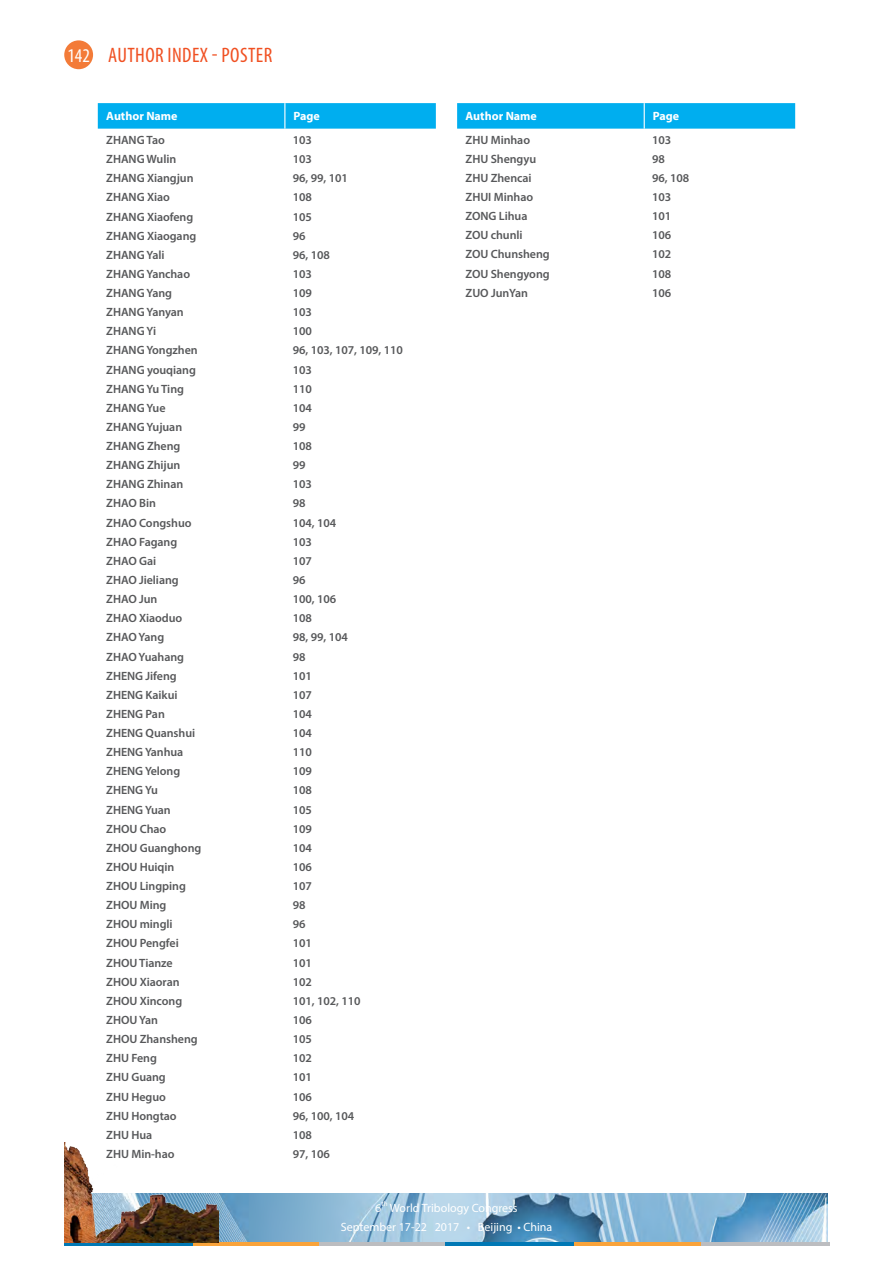
<style>
.page{position:relative;width:893px;height:1263px;background:#fff}
.page>*{position:absolute;margin:0;border:0;box-sizing:border-box;transform-origin:0 0}
.t1{font:condensed 21px "Myriad Pro";letter-spacing:.02em;color:#f05022}
.t2{font:600 12px "Myriad Pro";letter-spacing:-.005em;color:#57585a}
.t3{font:12px/18.5px "Myriad Pro";color:#fff}
.t4{font:700 12px "Myriad Pro";color:#fff}
.t5{font:7.05px "Myriad Pro";color:#fff}
.s1{font-size:19.5px;color:#fff}
</style>
<div class="page">
<img style="left:218px;top:1193px;width:609px;height:49px">
<hr style="left:192px;top:1242px;width:128px;height:4px;background:#f9a33a">
<svg style="left:64px;top:1242px;width:129px;height:4px"></svg>
<hr style="left:319px;top:1242px;width:129px;height:4px;background:#bcbdc0">
<hr style="left:573px;top:1242px;width:129px;height:4px;background:#f9a33a">
<hr style="left:446px;top:1242px;width:128px;height:4px;background:#0078b5">
<hr style="left:701px;top:1242px;width:128px;height:4px;background:#bcbdc0">
<div style="left:64px;top:40px;width:29px;height:29px;background:#f37b38;border-radius:50%"></div>
<img style="left:64px;top:1142px;width:154px;height:100px">
<svg style="left:98px;top:103px;width:338px;height:26px;background:#05afef"></svg>
<svg style="left:457px;top:103px;width:338px;height:26px;background:#05afef"></svg>
<h1 class="t1" style="left:67px;top:42px;width:206px"><span class="s1">142</span> AUTHOR INDEX - POSTER</h1>
<p class="t4" style="left:106px;top:108px;width:73px">Author Name</p>
<p class="t4" style="left:293px;top:108px;width:28px">Page</p>
<p class="t4" style="left:466px;top:108px;width:73px">Author Name</p>
<p class="t4" style="left:653px;top:108px;width:28px">Page</p>
<p class="t2" style="left:106px;top:132px;width:60px">ZHANG Tao</p>
<p class="t2" style="left:293px;top:132px;width:21px">103</p>
<p class="t2" style="left:106px;top:151px;width:72px">ZHANG Wulin</p>
<p class="t2" style="left:293px;top:151px;width:21px">103</p>
<p class="t2" style="left:106px;top:171px;width:89px">ZHANG Xiangjun</p>
<p class="t2" style="left:293px;top:171px;width:57px">96, 99, 101</p>
<p class="t2" style="left:106px;top:190px;width:65px">ZHANG Xiao</p>
<p class="t2" style="left:293px;top:190px;width:21px">108</p>
<p class="t2" style="left:106px;top:209px;width:88px">ZHANG Xiaofeng</p>
<p class="t2" style="left:293px;top:209px;width:21px">105</p>
<p class="t2" style="left:106px;top:228px;width:92px">ZHANG Xiaogang</p>
<p class="t2" style="left:293px;top:228px;width:14px">96</p>
<p class="t2" style="left:106px;top:247px;width:60px">ZHANG Yali</p>
<p class="t2" style="left:293px;top:247px;width:39px">96, 108</p>
<p class="t2" style="left:106px;top:266px;width:85px">ZHANG Yanchao</p>
<p class="t2" style="left:293px;top:266px;width:21px">103</p>
<p class="t2" style="left:106px;top:285px;width:67px">ZHANG Yang</p>
<p class="t2" style="left:293px;top:285px;width:21px">109</p>
<p class="t2" style="left:106px;top:304px;width:79px">ZHANG Yanyan</p>
<p class="t2" style="left:293px;top:304px;width:21px">103</p>
<p class="t2" style="left:106px;top:324px;width:51px">ZHANG Yi</p>
<p class="t2" style="left:293px;top:324px;width:21px">100</p>
<p class="t2" style="left:106px;top:343px;width:93px">ZHANG Yongzhen</p>
<p class="t2" style="left:293px;top:343px;width:112px">96, 103, 107, 109, 110</p>
<p class="t2" style="left:106px;top:362px;width:91px">ZHANG youqiang</p>
<p class="t2" style="left:293px;top:362px;width:21px">103</p>
<p class="t2" style="left:106px;top:381px;width:79px">ZHANG Yu Ting</p>
<p class="t2" style="left:293px;top:381px;width:21px">110</p>
<p class="t2" style="left:106px;top:400px;width:61px">ZHANG Yue</p>
<p class="t2" style="left:293px;top:400px;width:21px">104</p>
<p class="t2" style="left:106px;top:419px;width:77px">ZHANG Yujuan</p>
<p class="t2" style="left:293px;top:419px;width:14px">99</p>
<p class="t2" style="left:106px;top:438px;width:76px">ZHANG Zheng</p>
<p class="t2" style="left:293px;top:438px;width:21px">108</p>
<p class="t2" style="left:106px;top:457px;width:76px">ZHANG Zhijun</p>
<p class="t2" style="left:293px;top:457px;width:14px">99</p>
<p class="t2" style="left:106px;top:477px;width:78px">ZHANG Zhinan</p>
<p class="t2" style="left:293px;top:477px;width:21px">103</p>
<p class="t2" style="left:106px;top:496px;width:51px">ZHAO Bin</p>
<p class="t2" style="left:293px;top:496px;width:14px">98</p>
<p class="t2" style="left:106px;top:515px;width:87px">ZHAO Congshuo</p>
<p class="t2" style="left:293px;top:515px;width:45px">104, 104</p>
<p class="t2" style="left:106px;top:534px;width:72px">ZHAO Fagang</p>
<p class="t2" style="left:293px;top:534px;width:21px">103</p>
<p class="t2" style="left:106px;top:553px;width:52px">ZHAO Gai</p>
<p class="t2" style="left:293px;top:553px;width:21px">107</p>
<p class="t2" style="left:106px;top:572px;width:74px">ZHAO Jieliang</p>
<p class="t2" style="left:293px;top:572px;width:14px">96</p>
<p class="t2" style="left:106px;top:591px;width:53px">ZHAO Jun</p>
<p class="t2" style="left:293px;top:591px;width:45px">100, 106</p>
<p class="t2" style="left:106px;top:611px;width:78px">ZHAO Xiaoduo</p>
<p class="t2" style="left:293px;top:611px;width:21px">108</p>
<p class="t2" style="left:106px;top:630px;width:59px">ZHAO Yang</p>
<p class="t2" style="left:293px;top:630px;width:57px">98, 99, 104</p>
<p class="t2" style="left:106px;top:649px;width:79px">ZHAO Yuahang</p>
<p class="t2" style="left:293px;top:649px;width:14px">98</p>
<p class="t2" style="left:106px;top:668px;width:72px">ZHENG Jifeng</p>
<p class="t2" style="left:293px;top:668px;width:21px">101</p>
<p class="t2" style="left:106px;top:687px;width:73px">ZHENG Kaikui</p>
<p class="t2" style="left:293px;top:687px;width:21px">107</p>
<p class="t2" style="left:106px;top:706px;width:60px">ZHENG Pan</p>
<p class="t2" style="left:293px;top:706px;width:21px">104</p>
<p class="t2" style="left:106px;top:725px;width:90px">ZHENG Quanshui</p>
<p class="t2" style="left:293px;top:725px;width:21px">104</p>
<p class="t2" style="left:106px;top:744px;width:79px">ZHENG Yanhua</p>
<p class="t2" style="left:293px;top:744px;width:21px">110</p>
<p class="t2" style="left:106px;top:764px;width:76px">ZHENG Yelong</p>
<p class="t2" style="left:293px;top:764px;width:21px">109</p>
<p class="t2" style="left:106px;top:783px;width:53px">ZHENG Yu</p>
<p class="t2" style="left:293px;top:783px;width:21px">108</p>
<p class="t2" style="left:106px;top:802px;width:66px">ZHENG Yuan</p>
<p class="t2" style="left:293px;top:802px;width:21px">105</p>
<p class="t2" style="left:106px;top:821px;width:62px">ZHOU Chao</p>
<p class="t2" style="left:293px;top:821px;width:21px">109</p>
<p class="t2" style="left:106px;top:840px;width:97px">ZHOU Guanghong</p>
<p class="t2" style="left:293px;top:840px;width:21px">104</p>
<p class="t2" style="left:106px;top:859px;width:70px">ZHOU Huiqin</p>
<p class="t2" style="left:293px;top:859px;width:21px">106</p>
<p class="t2" style="left:106px;top:878px;width:81px">ZHOU Lingping</p>
<p class="t2" style="left:293px;top:878px;width:21px">107</p>
<p class="t2" style="left:106px;top:897px;width:62px">ZHOU Ming</p>
<p class="t2" style="left:293px;top:897px;width:14px">98</p>
<p class="t2" style="left:106px;top:917px;width:68px">ZHOU mingli</p>
<p class="t2" style="left:293px;top:917px;width:14px">96</p>
<p class="t2" style="left:106px;top:936px;width:74px">ZHOU Pengfei</p>
<p class="t2" style="left:293px;top:936px;width:21px">101</p>
<p class="t2" style="left:106px;top:955px;width:68px">ZHOU Tianze</p>
<p class="t2" style="left:293px;top:955px;width:21px">101</p>
<p class="t2" style="left:106px;top:974px;width:75px">ZHOU Xiaoran</p>
<p class="t2" style="left:293px;top:974px;width:21px">102</p>
<p class="t2" style="left:106px;top:993px;width:77px">ZHOU Xincong</p>
<p class="t2" style="left:293px;top:993px;width:69px">101, 102, 110</p>
<p class="t2" style="left:106px;top:1012px;width:53px">ZHOU Yan</p>
<p class="t2" style="left:293px;top:1012px;width:21px">106</p>
<p class="t2" style="left:106px;top:1031px;width:93px">ZHOU Zhansheng</p>
<p class="t2" style="left:293px;top:1031px;width:21px">105</p>
<p class="t2" style="left:106px;top:1050px;width:52px">ZHU Feng</p>
<p class="t2" style="left:293px;top:1050px;width:21px">102</p>
<p class="t2" style="left:106px;top:1070px;width:61px">ZHU Guang</p>
<p class="t2" style="left:293px;top:1070px;width:21px">101</p>
<p class="t2" style="left:106px;top:1089px;width:61px">ZHU Heguo</p>
<p class="t2" style="left:293px;top:1089px;width:21px">106</p>
<p class="t2" style="left:106px;top:1108px;width:72px">ZHU Hongtao</p>
<p class="t2" style="left:293px;top:1108px;width:63px">96, 100, 104</p>
<p class="t2" style="left:106px;top:1127px;width:47px">ZHU Hua</p>
<p class="t2" style="left:293px;top:1127px;width:21px">108</p>
<p class="t2" style="left:106px;top:1146px;width:70px">ZHU Min-hao</p>
<p class="t2" style="left:293px;top:1146px;width:39px">97, 106</p>
<p class="t2" style="left:466px;top:132px;width:66px">ZHU Minhao</p>
<p class="t2" style="left:652px;top:132px;width:21px">103</p>
<p class="t2" style="left:466px;top:151px;width:72px">ZHU Shengyu</p>
<p class="t2" style="left:652px;top:151px;width:14px">98</p>
<p class="t2" style="left:466px;top:170px;width:67px">ZHU Zhencai</p>
<p class="t2" style="left:652px;top:170px;width:39px">96, 108</p>
<p class="t2" style="left:466px;top:189px;width:69px">ZHUI Minhao</p>
<p class="t2" style="left:652px;top:189px;width:21px">103</p>
<p class="t2" style="left:466px;top:209px;width:63px">ZONG Lihua</p>
<p class="t2" style="left:652px;top:209px;width:21px">101</p>
<p class="t2" style="left:466px;top:228px;width:59px">ZOU chunli</p>
<p class="t2" style="left:652px;top:228px;width:21px">106</p>
<p class="t2" style="left:466px;top:247px;width:86px">ZOU Chunsheng</p>
<p class="t2" style="left:652px;top:247px;width:21px">102</p>
<p class="t2" style="left:466px;top:266px;width:86px">ZOU Shengyong</p>
<p class="t2" style="left:652px;top:266px;width:21px">108</p>
<p class="t2" style="left:466px;top:285px;width:64px">ZUO JunYan</p>
<p class="t2" style="left:652px;top:285px;width:21px">106</p>
<p class="t5" style="left:381px;top:1200px;width:8px">th</p>
<p class="t3" style="left:341px;top:1199px;width:213px;text-indent:49px">World Tribology Congress<br>September 17-22 2017 • Beijing • China</p>
<p class="t3" style="left:375px;top:1199px;width:8px">6</p>
</div>
